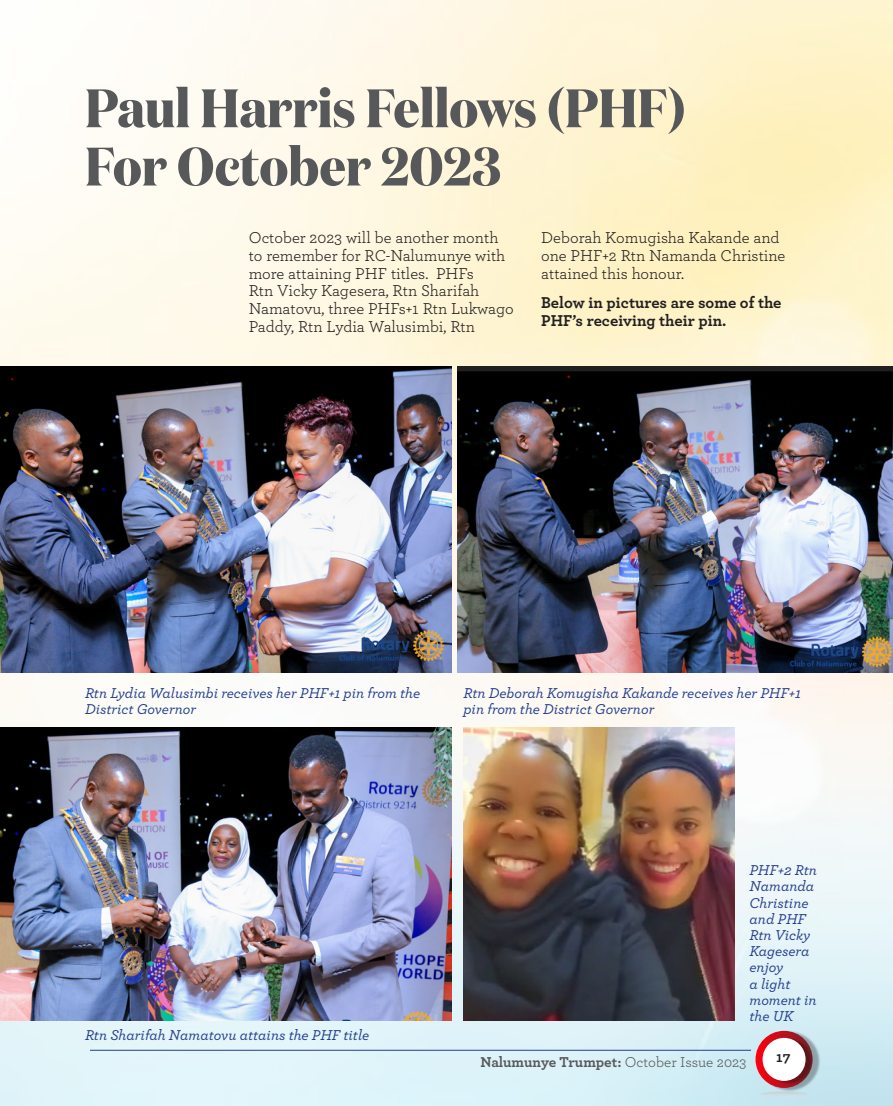
<style>
.page{position:relative;width:893px;height:1106px;background:#fff}
.page>*{position:absolute;margin:0;border:0;box-sizing:border-box;transform-origin:0 0}
.HEADING{font:700 54px/58.2px "Domaine Disp Nar";color:#57585a}
.BODY_TEXT{font:16.5px/17.9px "Archer";color:#231f20}
.BODY_TEXT-2{font:700 16.5px/17.9px "Archer";color:#231f20}
.t1{font:italic 500 15px/16.2px "Archer";color:#253f8e}
.t2{font:700 15px "Archer";letter-spacing:-.005em;color:#57585a}
.t3{font:700 15px "Archer";color:#231f20}
.s1{font-weight:400}
</style>
<div class="page">
<img style="left:0;top:0;width:893px;height:1106px">
<img style="left:0;top:366px;width:452px;height:306px">
<img style="left:457px;top:366px;width:436px;height:306px">
<img style="left:0;top:727px;width:452px;height:293px">
<img style="left:463px;top:727px;width:271px;height:293px">
<img style="left:758px;top:1029px;width:63px;height:63px">
<svg style="left:755px;top:1030px;width:58px;height:57px"></svg>
<img style="left:765px;top:1036px;width:49px;height:49px">
<div style="left:763px;top:1037px;width:43px;height:43px;background:#fff;border-radius:50%"></div>
<svg style="left:760px;top:1091px;width:48px;height:5px"></svg>
<hr style="left:90px;top:1050px;width:661px;height:1px;background:#253f8e">
<p class="HEADING" style="left:85px;top:79px;width:602px">Paul Harris Fellows (PHF)<br>For October 2023</p>
<p class="BODY_TEXT" style="left:249px;top:228px;width:267px">October 2023 will be another month to remember for RC-Nalumunye with more attaining PHF titles. PHFs<br>Rtn Vicky Kagesera, Rtn Sharifah Namatovu, three PHFs+1 Rtn Lukwago Paddy, Rtn Lydia Walusimbi, Rtn</p>
<p class="BODY_TEXT" style="left:541px;top:228px;width:246px">Deborah Komugisha Kakande and one PHF+2 Rtn Namanda Christine attained this honour.</p>
<p class="BODY_TEXT-2" style="left:541px;top:293px;width:242px">Below in pictures are some of the<br>PHF’s receiving their pin.</p>
<p class="t1" style="left:85px;top:683px;width:337px">Rtn Lydia Walusimbi receives her PHF+1 pin from the<br>District Governor</p>
<p class="t1" style="left:463px;top:683px;width:339px">Rtn Deborah Komugisha Kakande receives her PHF+1 pin from the District Governor</p>
<p class="t1" style="left:85px;top:1025px;width:286px">Rtn Sharifah Namatovu attains the PHF title</p>
<p class="t1" style="left:749px;top:861px;width:69px">PHF+2 Rtn<br>Namanda<br>Christine and PHF<br>Rtn Vicky<br>Kagesera enjoy<br>a light moment in the UK</p>
<p class="t2" style="left:480px;top:1049px;width:268px">Nalumunye Trumpet: <span class="s1">October Issue 2023</span></p>
<p class="t3" style="left:776px;top:1045px;width:16px">17</p>
</div>
